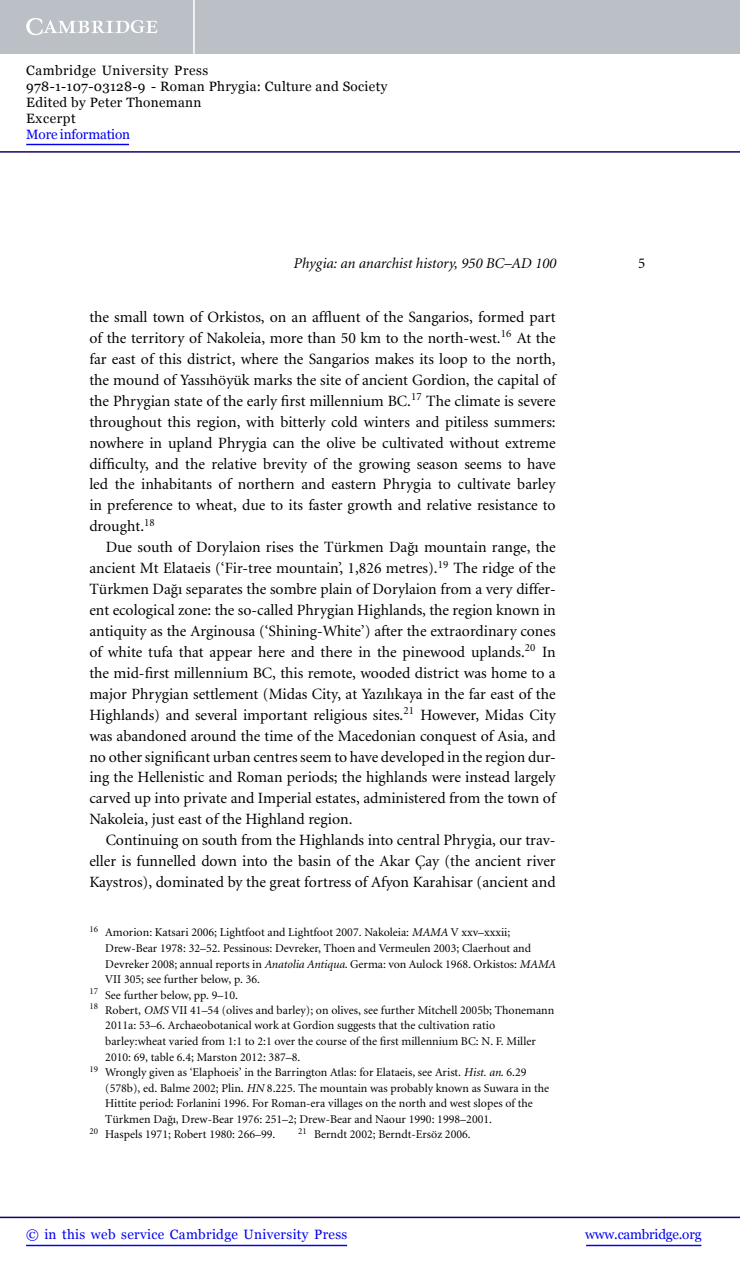
<style>
.page{position:relative;width:740px;height:1268px;background:#fff}
.page>*{position:absolute;margin:0;border:0;box-sizing:border-box;transform-origin:0 0}
.t1{font:15.75px/21px "Minion";color:#000}
.t2{font:italic 15px "Minion";color:#000}
.t3{font:15px "Minion";color:#000}
.t4{font:13.5px/16.2px "Georgia";letter-spacing:.025em;color:#000}
.t5{font:13.5px "Georgia";letter-spacing:.025em;color:#0000f1}
.t6{font:13.5px "Georgia";letter-spacing:-.015em;color:#0000f1}
.t7{font:13.5px "Georgia";letter-spacing:-.01em;color:#0000f1}
.t8{font:12px/15.3px "Minion";color:#000}
.s1{font-style:italic}
</style>
<div class="page">
<div style="left:0;top:0;width:740px;height:54px;background:#bac0c6"></div>
<svg style="left:26px;top:18px;width:132px;height:17px"></svg>
<hr style="left:193px;top:0;width:2px;height:54px;background:#fff">
<hr style="left:0;top:151px;width:740px;height:2px;background:#150666">
<hr style="left:586px;top:1244px;width:115px;height:2px;background:#0000f1">
<hr style="left:0;top:1216px;width:740px;height:2px;background:#150666">
<hr style="left:26px;top:1244px;width:321px;height:2px;background:#0000f1">
<hr style="left:26px;top:144px;width:103px;height:1px;background:#0000f1">
<p class="t4" style="left:26px;top:62px;width:363px">Cambridge University Press<br>978-1-107-03128-9 - Roman Phrygia: Culture and Society<br>Edited by Peter Thonemann<br>Excerpt</p>
<p class="t7" style="left:26px;top:127px;width:105px">More information</p>
<p class="t2" style="left:293px;top:257px;width:264px">Phygia: an anarchist history, 950 BC–AD 100</p>
<p class="t3" style="left:638px;top:257px;width:9px">5</p>
<p class="t1" style="left:89px;top:308px;width:468px;text-align:justify">the small town of Orkistos, on an affluent of the Sangarios, formed part of the territory of Nakoleia, more than 50 km to the north-west.<sup>16</sup> At the far east of this district, where the Sangarios makes its loop to the north, the mound of Yassıhoy¨ uk marks the site of ancient Gordion, the capital of</p>
<p class="t1" style="left:89px;top:370px;width:468px;text-indent:145px">¨<br>the Phrygian state of the early first millennium BC.<sup>17</sup> The climate is severe throughout this region, with bitterly cold winters and pitiless summers: nowhere in upland Phrygia can the olive be cultivated without extreme difficulty, and the relative brevity of the growing season seems to have led the inhabitants of northern and eastern Phrygia to cultivate barley in preference to wheat, due to its faster growth and relative resistance to drought.<sup>18</sup></p>
<p class="t1" style="left:106px;top:538px;width:451px">Due south of Dorylaion rises the Turkmen Dagı mountain range, the</p>
<p class="t1" style="left:89px;top:538px;width:468px;text-indent:319px">˘<br>ancient Mt Elataeis (‘Fir-tree mountain’, 1,826 metres).<sup>19</sup> The ridge of the<br>Turkmen Dagı separates the sombre plain of Dorylaion from a very differ-</p>
<p class="t1" style="left:335px;top:538px;width:7px">¨</p>
<p class="t1" style="left:89px;top:580px;width:468px;text-indent:82px">˘<br>ent ecological zone: the so-called Phrygian Highlands, the region known in antiquity as the Arginousa (‘Shining-White’) after the extraordinary cones of white tufa that appear here and there in the pinewood uplands.<sup>20</sup> In the mid-first millennium BC, this remote, wooded district was home to a major Phrygian settlement (Midas City, at Yazılıkaya in the far east of the Highlands) and several important religious sites.<sup>21</sup> However, Midas City was abandoned around the time of the Macedonian conquest of Asia, and no other significant urban centres seem to have developed in the region dur&shy;ing the Hellenistic and Roman periods; the highlands were instead largely carved up into private and Imperial estates, administered from the town of Nakoleia, just east of the Highland region.</p>
<p class="t1" style="left:89px;top:831px;width:468px;text-align:justify;text-indent:16px">Continuing on south from the Highlands into central Phrygia, our trav&shy;eller is funnelled down into the basin of the Akar C¸ ay (the ancient river Kaystros), dominated by the great fortress of Afyon Karahisar (ancient and</p>
<p class="t8" style="left:89px;top:926px;width:422px"><sup>16</sup> Amorion: Katsari 2006; Lightfoot and Lightfoot 2007. Nakoleia: <span class="s1">MAMA</span> V xxv–xxxii;</p>
<p class="t8" style="left:105px;top:941px;width:427px">Drew-Bear 1978: 32–52. Pessinous: Devreker, Thoen and Vermeulen 2003; Claerhout and</p>
<p class="t8" style="left:105px;top:957px;width:452px">Devreker 2008; annual reports in <span class="s1">Anatolia Antiqua</span>. Germa: von Aulock 1968. Orkistos: <span class="s1">MAMA</span></p>
<p class="t8" style="left:105px;top:973px;width:156px">VII 305; see further below, p. 36.</p>
<p class="t8" style="left:89px;top:988px;width:150px"><sup>17</sup> See further below, pp. 9–10.</p>
<p class="t8" style="left:89px;top:1003px;width:466px"><sup>18</sup> Robert, <span class="s1">OMS</span> VII 41–54 (olives and barley); on olives, see further Mitchell 2005b; Thonemann</p>
<p class="t8" style="left:105px;top:1019px;width:391px">2011a: 53–6. Archaeobotanical work at Gordion suggests that the cultivation ratio</p>
<p class="t8" style="left:105px;top:1034px;width:432px">barley:wheat varied from 1:1 to 2:1 over the course of the first millennium BC: N. F. Miller</p>
<p class="t8" style="left:105px;top:1050px;width:197px">2010: 69, table 6.4; Marston 2012: 387–8.</p>
<p class="t8" style="left:89px;top:1065px;width:439px"><sup>19</sup> Wrongly given as ‘Elaphoeis’ in the Barrington Atlas: for Elataeis, see Arist. <span class="s1">Hist. an</span>. 6.29</p>
<p class="t8" style="left:105px;top:1081px;width:445px">(578b), ed. Balme 2002; Plin. <span class="s1">HN</span> 8.225. The mountain was probably known as Suwara in the</p>
<p class="t8" style="left:105px;top:1097px;width:429px">Hittite period: Forlanini 1996. For Roman-era villages on the north and west slopes of the</p>
<p class="t8" style="left:105px;top:1112px;width:388px">Turkmen Dagı, Drew-Bear 1976: 251–2; Drew-Bear and Naour 1990: 1998–2001.</p>
<p class="t1" style="left:100px;top:580px;width:7px">¨</p>
<p class="t8" style="left:89px;top:1112px;width:188px;text-indent:79px">˘<br><sup>20</sup> Haspels 1971; Robert 1980: 266–99.</p>
<p class="t8" style="left:114px;top:1112px;width:6px">¨</p>
<p class="t8" style="left:298px;top:1127px;width:174px"><sup>21</sup> Berndt 2002; Berndt-Ersoz 2006.</p>
<p class="t8" style="left:432px;top:1127px;width:6px">¨</p>
<p class="t5" style="left:26px;top:1227px;width:323px">© in this web service Cambridge University Press</p>
<p class="t6" style="left:585px;top:1227px;width:118px">www.cambridge.org</p>
</div>
